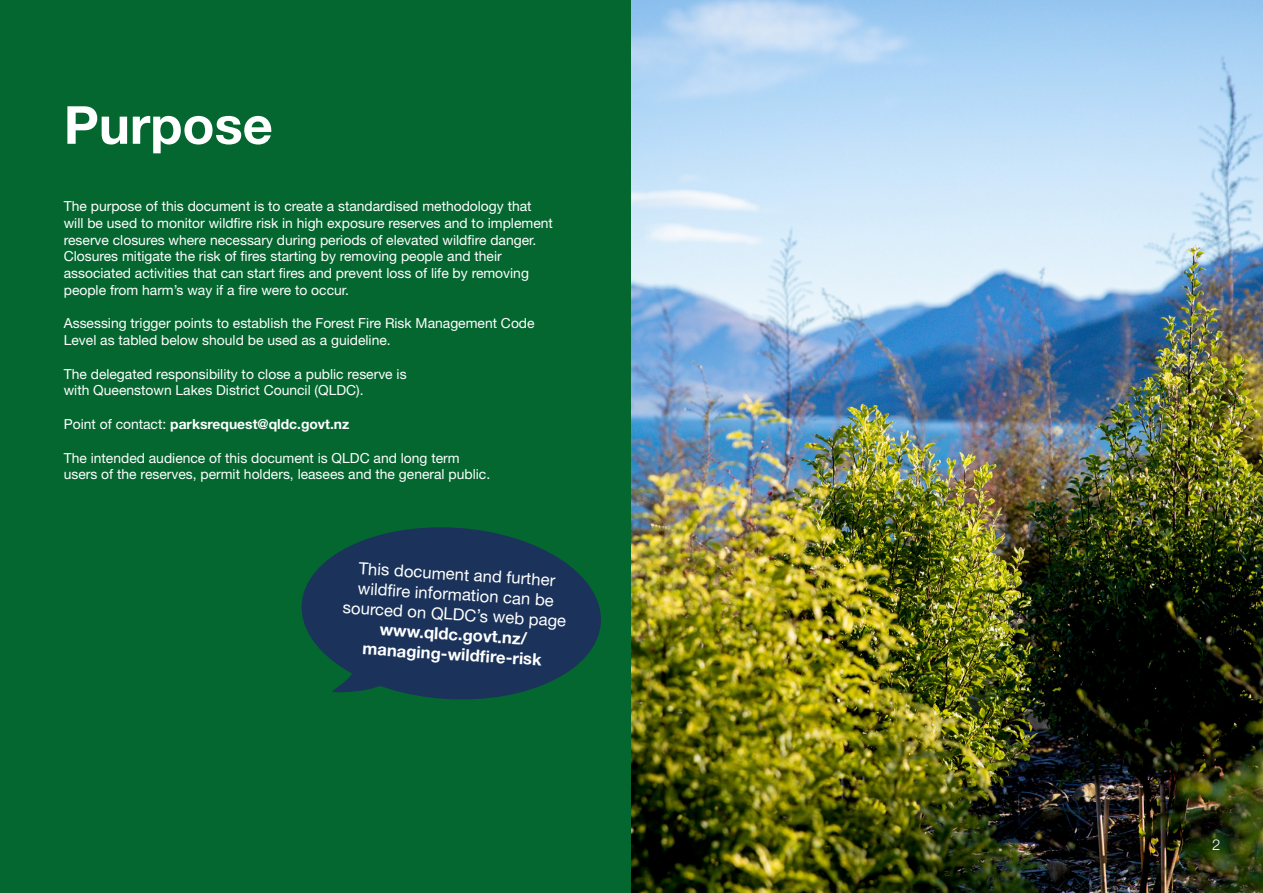
<style>
.page{position:relative;width:1263px;height:893px;background:#fff}
.page>*{position:absolute;margin:0;border:0;box-sizing:border-box;transform-origin:0 0}
.t1{font:700 52.5px "Helvetica Neue LT Std";color:#fff}
.t2{font:16.65px/20px "Helvetica Neue LT Std";color:#fff;text-align:center}
.t3{font:700 16.65px/20.1px "Helvetica Neue LT Std";color:#fff;text-align:center}
.t4{font:300 15px "Helvetica Neue LT Std";color:#fff}
.t5{font:13.8px/16.6px "Helvetica Neue LT Std";color:#fff}
.t6{font:700 13.8px "Helvetica Neue LT Std";color:#fff}
.s1{font-weight:400}
</style>
<div class="page">
<div style="left:0;top:0;width:631px;height:893px;background:#046730"></div>
<img style="left:631px;top:0;width:632px;height:893px">
<svg style="left:301px;top:527px;width:300px;height:173px;fill:#1b335a"></svg>
<svg style="left:324px;top:638px;width:68px;height:55px"></svg>
<h1 class="t1" style="left:64px;top:93px;width:211px">Purpose</h1>
<p class="t5" style="left:64px;top:198px;width:491px">The purpose of this document is to create a standardised methodology that will be used to monitor wildfire risk in high exposure reserves and to implement reserve closures where necessary during periods of elevated wildfire danger.<br>Closures mitigate the risk of fires starting by removing people and their associated activities that can start fires and prevent loss of life by removing people from harm’s way if a fire were to occur.</p>
<p class="t5" style="left:64px;top:315px;width:472px">Assessing trigger points to establish the Forest Fire Risk Management Code<br>Level as tabled below should be used as a guideline.</p>
<p class="t5" style="left:64px;top:365px;width:344px">The delegated responsibility to close a public reserve is with Queenstown Lakes District Council (QLDC).</p>
<p class="t6" style="left:64px;top:416px;width:287px"><span class="s1">Point of contact:</span> parksrequest@qldc.govt.nz</p>
<p class="t5" style="left:64px;top:449px;width:428px">The intended audience of this document is QLDC and long term users of the reserves, permit holders, leasees and the general public.</p>
<p class="t2" style="left:345px;top:558px;width:225px;rotate:3deg">This document and further wildfi re information can be sourced on QLDC’s web page</p>
<p class="t3" style="left:364px;top:619px;width:181px;rotate:3deg">www.qldc.govt.nz/ managing-wildfi re-risk</p>
<p class="t4" style="left:1212px;top:836px;width:10px">2</p>
</div>
